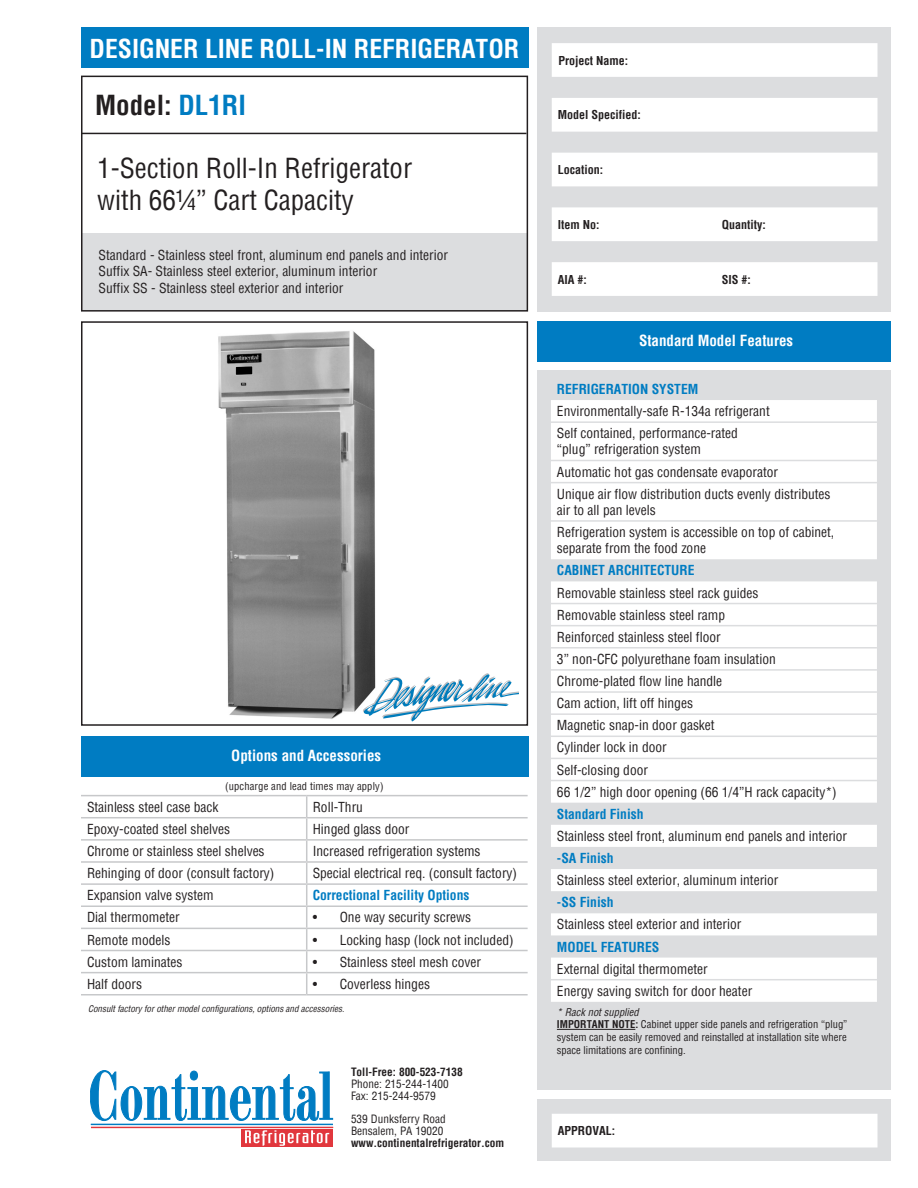
<style>
.page{position:relative;width:918px;height:1188px;background:#fff}
.page>*{position:absolute;margin:0;border:0;box-sizing:border-box;transform-origin:0 0}
.t1{font:condensed 27px "Helvetica";color:#231f20}
.t2{font:700 condensed 27px "Helvetica";color:#231f20}
.t3{font:700 condensed 25.5px "Helvetica";color:#fff}
.t4{font:700 condensed 15px "Helvetica";color:#fff}
.t5{font:condensed 13.5px "Helvetica";color:#231f20}
.t6{font:700 condensed 13.5px "Helvetica";color:#007cc2}
.t7{font:700 condensed 12px "Helvetica";color:#231f20}
.t8{font:condensed 11.25px "Helvetica";color:#231f20}
.t9{font:700 condensed 11.25px "Helvetica";color:#231f20}
.t10{font:condensed 10.5px/12.6px "Helvetica";color:#231f20}
.t11{font:italic condensed 10.5px "Helvetica";color:#231f20}
.t12{font:italic condensed 9px "Helvetica";color:#231f20}
.s1{color:#007cc2}
.s2{font-weight:700}
</style>
<div class="page">
<div style="left:538px;top:1099px;width:353px;height:62px;background:#dcdddf"></div>
<div style="left:81px;top:233px;width:446px;height:77px;background:#dcdddf"></div>
<div style="left:81px;top:321px;width:447px;height:405px;border:2px solid #231f20"></div>
<div style="left:538px;top:321px;width:353px;height:40px;background:#007cc2"></div>
<div style="left:538px;top:370px;width:353px;height:720px;background:#dcdddf"></div>
<div style="left:538px;top:27px;width:353px;height:285px;background:#dcdddf"></div>
<svg style="left:90px;top:1070px;width:243px;height:51px"></svg>
<hr style="left:91px;top:1124px;width:242px;height:1px;background:#007cc2">
<hr style="left:91px;top:1127px;width:242px;height:1px;background:#e1373d">
<div style="left:241px;top:1129px;width:92px;height:17px;background:#e1373d"></div>
<svg style="left:245px;top:1130px;width:84px;height:16px"></svg>
<svg style="left:552px;top:43px;width:326px;height:253px;fill:#fff"></svg>
<div style="left:81px;top:76px;width:447px;height:236px;border:2px solid #231f20"></div>
<div style="left:81px;top:27px;width:447px;height:40px;background:#007cc2"></div>
<div style="left:552px;top:1114px;width:326px;height:34px;background:#fff"></div>
<div style="left:81px;top:736px;width:447px;height:40px;background:#007cc2"></div>
<img style="left:218px;top:331px;width:158px;height:388px">
<hr style="left:81px;top:133px;width:445px;height:1px;background:#231f20">
<svg style="left:363px;top:673px;width:155px;height:48px"></svg>
<div style="left:551px;top:400px;width:326px;height:602px;background:#fff"></div>
<svg style="left:551px;top:423px;width:326px;height:556px;fill:#fff"></svg>
<hr style="left:551px;top:421px;width:326px;height:2px;background:#dcdddf">
<hr style="left:551px;top:460px;width:326px;height:1px;background:#dcdddf">
<hr style="left:551px;top:482px;width:326px;height:1px;background:#dcdddf">
<hr style="left:551px;top:520px;width:326px;height:2px;background:#dcdddf">
<hr style="left:551px;top:603px;width:326px;height:1px;background:#dcdddf">
<hr style="left:551px;top:625px;width:326px;height:1px;background:#dcdddf">
<hr style="left:551px;top:647px;width:326px;height:2px;background:#dcdddf">
<hr style="left:551px;top:669px;width:326px;height:2px;background:#dcdddf">
<hr style="left:551px;top:691px;width:326px;height:2px;background:#dcdddf">
<hr style="left:551px;top:713px;width:326px;height:2px;background:#dcdddf">
<hr style="left:551px;top:736px;width:326px;height:1px;background:#dcdddf">
<hr style="left:551px;top:758px;width:326px;height:1px;background:#dcdddf">
<hr style="left:551px;top:780px;width:326px;height:1px;background:#dcdddf">
<hr style="left:551px;top:979px;width:326px;height:1px;background:#dcdddf">
<hr style="left:557px;top:1029px;width:78px;height:1px;background:#231f20">
<hr style="left:81px;top:795px;width:226px;height:1px;background:#c7c8ca">
<hr style="left:307px;top:861px;width:221px;height:2px;background:#c7c8ca">
<hr style="left:307px;top:950px;width:221px;height:1px;background:#c7c8ca">
<hr style="left:307px;top:972px;width:221px;height:1px;background:#c7c8ca">
<hr style="left:307px;top:994px;width:221px;height:2px;background:#c7c8ca">
<hr style="left:307px;top:883px;width:221px;height:2px;background:#c7c8ca">
<hr style="left:81px;top:906px;width:226px;height:1px;background:#c7c8ca">
<hr style="left:307px;top:906px;width:221px;height:1px;background:#c7c8ca">
<hr style="left:81px;top:928px;width:226px;height:1px;background:#c7c8ca">
<hr style="left:307px;top:928px;width:221px;height:1px;background:#c7c8ca">
<hr style="left:81px;top:950px;width:226px;height:1px;background:#c7c8ca">
<hr style="left:81px;top:972px;width:226px;height:1px;background:#c7c8ca">
<hr style="left:81px;top:994px;width:226px;height:2px;background:#c7c8ca">
<hr style="left:307px;top:795px;width:221px;height:1px;background:#c7c8ca">
<hr style="left:81px;top:817px;width:226px;height:1px;background:#c7c8ca">
<hr style="left:307px;top:817px;width:221px;height:1px;background:#c7c8ca">
<hr style="left:81px;top:839px;width:226px;height:2px;background:#c7c8ca">
<hr style="left:307px;top:839px;width:221px;height:2px;background:#c7c8ca">
<svg style="left:306px;top:796px;width:1px;height:198px"></svg>
<hr style="left:81px;top:861px;width:226px;height:2px;background:#c7c8ca">
<hr style="left:81px;top:883px;width:226px;height:2px;background:#c7c8ca">
<p class="t3" style="left:90px;top:32px;width:431px">DESIGNER LINE ROLL-IN REFRIGERATOR</p>
<p class="t2" style="left:95px;top:87px;width:152px">Model: <span class="s1">DL1RI</span></p>
<p class="t1" style="left:97px;top:150px;width:316px">1-Section Roll-In Refrigerator</p>
<p class="t1" style="left:97px;top:183px;width:258px">with 66¼” Cart Capacity</p>
<p class="t5" style="left:99px;top:246px;width:351px">Standard - Stainless steel front, aluminum end panels and interior</p>
<p class="t5" style="left:99px;top:263px;width:280px">Suffix SA- Stainless steel exterior, aluminum interior</p>
<p class="t5" style="left:99px;top:279px;width:246px">Suffix SS - Stainless steel exterior and interior</p>
<p class="t4" style="left:231px;top:746px;width:151px">Options and Accessories</p>
<p class="t10" style="left:225px;top:779px;width:160px">(upcharge and lead times may apply)</p>
<p class="t5" style="left:87px;top:798px;width:133px">Stainless steel case back</p>
<p class="t5" style="left:313px;top:798px;width:52px">Roll-Thru</p>
<p class="t5" style="left:87px;top:820px;width:145px">Epoxy-coated steel shelves</p>
<p class="t5" style="left:313px;top:820px;width:98px">Hinged glass door</p>
<p class="t5" style="left:87px;top:842px;width:179px">Chrome or stainless steel shelves</p>
<p class="t5" style="left:313px;top:842px;width:169px">Increased refrigeration systems</p>
<p class="t5" style="left:87px;top:864px;width:189px">Rehinging of door (consult factory)</p>
<p class="t5" style="left:313px;top:864px;width:206px">Special electrical req. (consult factory)</p>
<p class="t5" style="left:87px;top:887px;width:128px">Expansion valve system</p>
<p class="t6" style="left:313px;top:886px;width:158px">Correctional Facility Options</p>
<p class="t5" style="left:87px;top:909px;width:94px">Dial thermometer</p>
<p class="t5" style="left:313px;top:909px;width:160px">• One way security screws</p>
<p class="t5" style="left:87px;top:931px;width:85px">Remote models</p>
<p class="t5" style="left:313px;top:931px;width:202px">• Locking hasp (lock not included)</p>
<p class="t5" style="left:87px;top:953px;width:97px">Custom laminates</p>
<p class="t5" style="left:313px;top:953px;width:170px">• Stainless steel mesh cover</p>
<p class="t5" style="left:87px;top:975px;width:57px">Half doors</p>
<p class="t5" style="left:313px;top:975px;width:119px">• Coverless hinges</p>
<p class="t12" style="left:88px;top:1002px;width:258px">Consult factory for other model configurations, options and accessories.</p>
<p class="t9" style="left:351px;top:1065px;width:113px">Toll-Free: 800-523-7138</p>
<p class="t8" style="left:351px;top:1077px;width:99px">Phone: 215-244-1400</p>
<p class="t8" style="left:351px;top:1089px;width:86px">Fax: 215-244-9579</p>
<p class="t8" style="left:351px;top:1112px;width:96px">539 Dunksferry Road</p>
<p class="t8" style="left:351px;top:1124px;width:94px">Bensalem, PA 19020</p>
<p class="t9" style="left:351px;top:1135px;width:155px">www.continentalrefrigerator.com</p>
<p class="t7" style="left:559px;top:52px;width:71px">Project Name:</p>
<p class="t7" style="left:558px;top:107px;width:85px">Model Specified:</p>
<p class="t7" style="left:558px;top:162px;width:47px">Location:</p>
<p class="t7" style="left:558px;top:216px;width:43px">Item No:</p>
<p class="t7" style="left:722px;top:216px;width:46px">Quantity:</p>
<p class="t7" style="left:558px;top:271px;width:31px">AIA #:</p>
<p class="t7" style="left:722px;top:271px;width:31px">SIS #:</p>
<p class="t4" style="left:639px;top:331px;width:156px">Standard Model Features</p>
<p class="t6" style="left:557px;top:380px;width:143px">REFRIGERATION SYSTEM</p>
<p class="t5" style="left:557px;top:402px;width:214px">Environmentally-safe R-134a refrigerant</p>
<p class="t5" style="left:557px;top:425px;width:183px">Self contained, performance-rated</p>
<p class="t5" style="left:557px;top:441px;width:145px">“plug” refrigeration system</p>
<p class="t5" style="left:557px;top:463px;width:223px">Automatic hot gas condensate evaporator</p>
<p class="t5" style="left:557px;top:485px;width:275px">Unique air flow distribution ducts evenly distributes</p>
<p class="t5" style="left:557px;top:501px;width:100px">air to all pan levels</p>
<p class="t5" style="left:557px;top:523px;width:279px">Refrigeration system is accessible on top of cabinet,</p>
<p class="t5" style="left:557px;top:540px;width:151px">separate from the food zone</p>
<p class="t6" style="left:557px;top:562px;width:139px">CABINET ARCHITECTURE</p>
<p class="t5" style="left:557px;top:584px;width:203px">Removable stainless steel rack guides</p>
<p class="t5" style="left:557px;top:606px;width:170px">Removable stainless steel ramp</p>
<p class="t5" style="left:557px;top:628px;width:165px">Reinforced stainless steel floor</p>
<p class="t5" style="left:557px;top:650px;width:220px">3” non-CFC polyurethane foam insulation</p>
<p class="t5" style="left:557px;top:672px;width:167px">Chrome-plated flow line handle</p>
<p class="t5" style="left:557px;top:694px;width:138px">Cam action, lift off hinges</p>
<p class="t5" style="left:557px;top:717px;width:159px">Magnetic snap-in door gasket</p>
<p class="t5" style="left:557px;top:739px;width:111px">Cylinder lock in door</p>
<p class="t5" style="left:557px;top:761px;width:93px">Self-closing door</p>
<p class="t5" style="left:557px;top:783px;width:281px">66 1/2” high door opening (66 1/4”H rack capacity*)</p>
<p class="t6" style="left:557px;top:805px;width:88px">Standard Finish</p>
<p class="t5" style="left:557px;top:827px;width:292px">Stainless steel front, aluminum end panels and interior</p>
<p class="t6" style="left:557px;top:849px;width:58px">-SA Finish</p>
<p class="t5" style="left:557px;top:872px;width:223px">Stainless steel exterior, aluminum interior</p>
<p class="t6" style="left:557px;top:893px;width:58px">-SS Finish</p>
<p class="t5" style="left:557px;top:916px;width:186px">Stainless steel exterior and interior</p>
<p class="t6" style="left:557px;top:938px;width:104px">MODEL FEATURES</p>
<p class="t5" style="left:557px;top:960px;width:152px">External digital thermometer</p>
<p class="t5" style="left:557px;top:982px;width:197px">Energy saving switch for door heater</p>
<p class="t11" style="left:557px;top:1005px;width:83px">* Rack not supplied</p>
<p class="t10" style="left:557px;top:1018px;width:292px"><span class="s2">IMPORTANT NOTE:</span> Cabinet upper side panels and refrigeration “plug”</p>
<p class="t10" style="left:557px;top:1031px;width:291px">system can be easily removed and reinstalled at installation site where space limitations are confining.</p>
<p class="t7" style="left:558px;top:1123px;width:59px">APPROVAL:</p>
</div>
